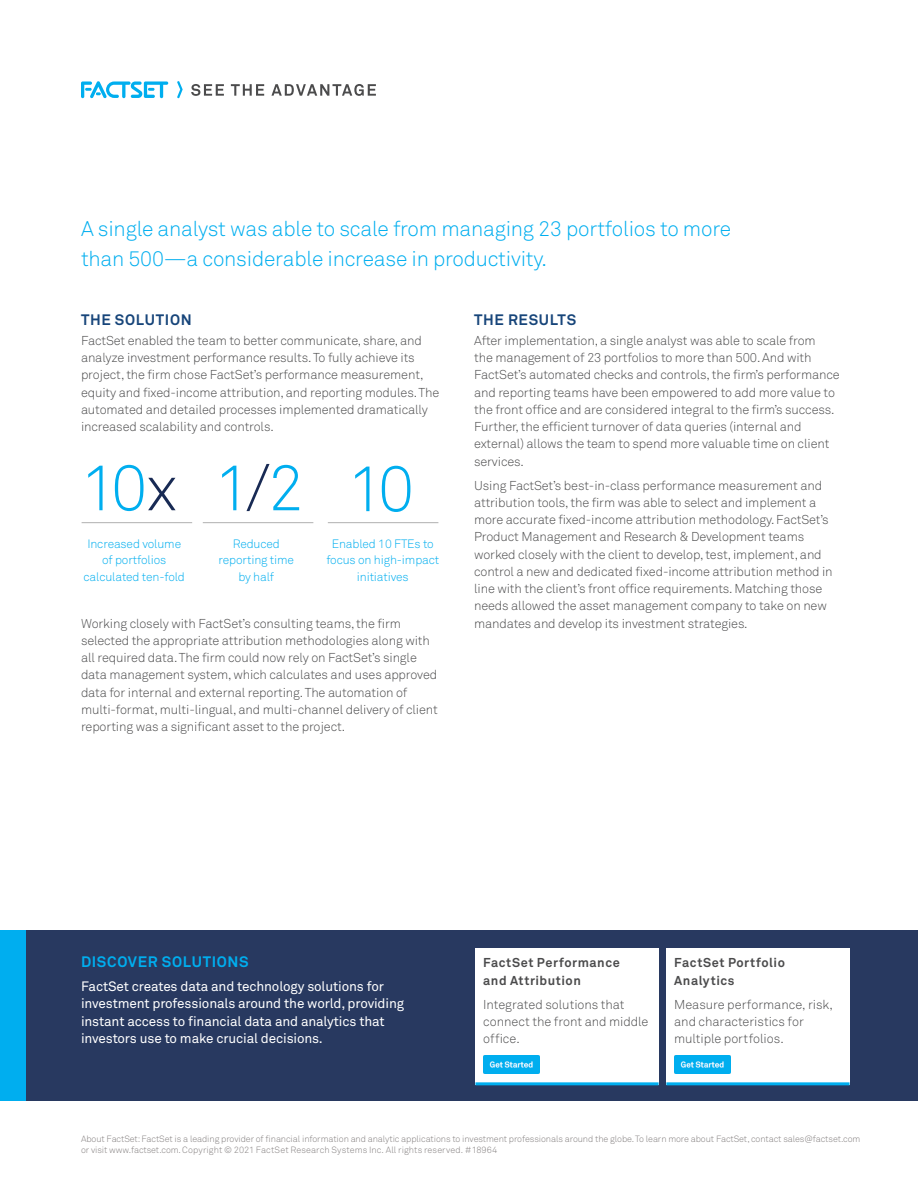
<style>
.page{position:relative;width:918px;height:1188px;background:#fff}
.page>*{position:absolute;margin:0;border:0;box-sizing:border-box;transform-origin:0 0}
.t1{font:300 64.2px "Akkurat Pro";color:#00aeef}
.t2{font:300 21px/30px "Akkurat Pro";letter-spacing:-.01em;color:#00aeef}
.t3{font:700 15px "Akkurat Pro";letter-spacing:.04em;color:#17457a}
.t4{font:700 15px "Akkurat Pro";letter-spacing:.04em;color:#00aeef}
.t5{font:13.5px/17.2px "Akkurat Pro";letter-spacing:-.01em;color:#fff}
.t6{font:300 12.75px/17.2px "Akkurat Pro";letter-spacing:-.01em;color:#4b4b4c}
.t7{font:700 12.75px/17.2px "Akkurat Pro";letter-spacing:.04em;color:#4b4b4c}
.t8{font:300 12px/16.5px "Akkurat Pro";letter-spacing:-.01em;color:#00aeef;text-align:center}
.t9{font:300 9px/11.2px "Akkurat Pro";letter-spacing:-.01em;color:#837f7f}
.s1{color:#182a54}
</style>
<div class="page">
<div style="left:1px;top:930px;width:917px;height:171px;background:#283960"></div>
<div style="left:0;top:930px;width:26px;height:171px;background:#00aeef"></div>
<svg style="left:191px;top:84px;width:33px;height:12px"></svg>
<svg style="left:231px;top:84px;width:33px;height:12px"></svg>
<svg style="left:271px;top:84px;width:105px;height:12px"></svg>
<svg style="left:81px;top:81px;width:87px;height:17px"></svg>
<svg style="left:177px;top:81px;width:6px;height:17px"></svg>
<div style="left:475px;top:949px;width:184px;height:136px;background:#fff"></div>
<img style="left:483px;top:1055px;width:56px;height:19px">
<hr style="left:475px;top:1082px;width:184px;height:3px;background:#00aeef">
<div style="left:666px;top:949px;width:184px;height:136px;background:#fff"></div>
<img style="left:674px;top:1055px;width:56px;height:19px">
<hr style="left:666px;top:1082px;width:184px;height:3px;background:#00aeef">
<hr style="left:82px;top:522px;width:110px;height:1px;background:#b1b0b0">
<hr style="left:203px;top:522px;width:110px;height:1px;background:#b1b0b0">
<hr style="left:328px;top:522px;width:110px;height:1px;background:#b1b0b0">
<h2 class="t2" style="left:81px;top:213px;width:652px">A single analyst was able to scale from managing 23 portfolios to more than 500—a considerable increase in productivity.</h2>
<p class="t3" style="left:81px;top:310px;width:112px">THE SOLUTION</p>
<p class="t6" style="left:81px;top:332px;width:360px">FactSet enabled the team to better communicate, share, and analyze investment performance results. To fully achieve its project, the firm chose FactSet’s performance measurement, equity and fixed-income attribution, and reporting modules. The automated and detailed processes implemented dramatically increased scalability and controls.</p>
<h1 class="t1" style="left:80px;top:450px;width:98px">10<span class="s1">x</span></h1>
<p class="t8" style="left:84px;top:536px;width:103px">Increased volume of portfolios calculated ten-fold</p>
<h1 class="t1" style="left:214px;top:450px;width:91px">1<span class="s1">/</span>2</h1>
<p class="t8" style="left:218px;top:536px;width:77px">Reduced reporting time by half</p>
<h1 class="t1" style="left:347px;top:451px;width:68px">10</h1>
<p class="t8" style="left:326px;top:536px;width:114px">Enabled 10 FTEs to focus on high-impact initiatives</p>
<p class="t6" style="left:81px;top:615px;width:358px">Working closely with FactSet’s consulting teams, the firm selected the appropriate attribution methodologies along with all required data. The firm could now rely on FactSet’s single data management system, which calculates and uses approved data for internal and external reporting. The automation of multi-format, multi-lingual, and multi-channel delivery of client reporting was a significant asset to the project.</p>
<p class="t3" style="left:474px;top:310px;width:104px">THE RESULTS</p>
<p class="t6" style="left:474px;top:332px;width:367px">After implementation, a single analyst was able to scale from<br>the management of 23 portfolios to more than 500. And with FactSet’s automated checks and controls, the firm’s performance and reporting teams have been empowered to add more value to the front office and are considered integral to the firm’s success.<br>Further, the efficient turnover of data queries (internal and external) allows the team to spend more valuable time on client services.</p>
<p class="t6" style="left:474px;top:477px;width:360px">Using FactSet’s best-in-class performance measurement and attribution tools, the firm was able to select and implement a more accurate fixed-income attribution methodology. FactSet’s Product Management and Research &amp; Development teams worked closely with the client to develop, test, implement, and control a new and dedicated fixed-income attribution method in line with the client’s front office requirements. Matching those needs allowed the asset management company to take on new mandates and develop its investment strategies.</p>
<p class="t4" style="left:81px;top:952px;width:169px">DISCOVER SOLUTIONS</p>
<p class="t5" style="left:81px;top:978px;width:325px">FactSet creates data and technology solutions for investment professionals around the world, providing instant access to financial data and analytics that investors use to make crucial decisions.</p>
<p class="t7" style="left:483px;top:954px;width:138px">FactSet Performance and Attribution</p>
<p class="t6" style="left:483px;top:996px;width:167px">Integrated solutions that connect the front and middle office.</p>
<p class="t7" style="left:674px;top:954px;width:112px">FactSet Portfolio<br>Analytics</p>
<p class="t6" style="left:674px;top:996px;width:160px">Measure performance, risk, and characteristics for multiple portfolios.</p>
<p class="t9" style="left:81px;top:1133px;width:781px">About FactSet: FactSet is a leading provider of financial information and analytic applications to investment professionals around the globe. To learn more about FactSet, contact sales@factset.com or visit www.factset.com. Copyright © 2021 FactSet Research Systems Inc. All rights reserved. #18964</p>
</div>
